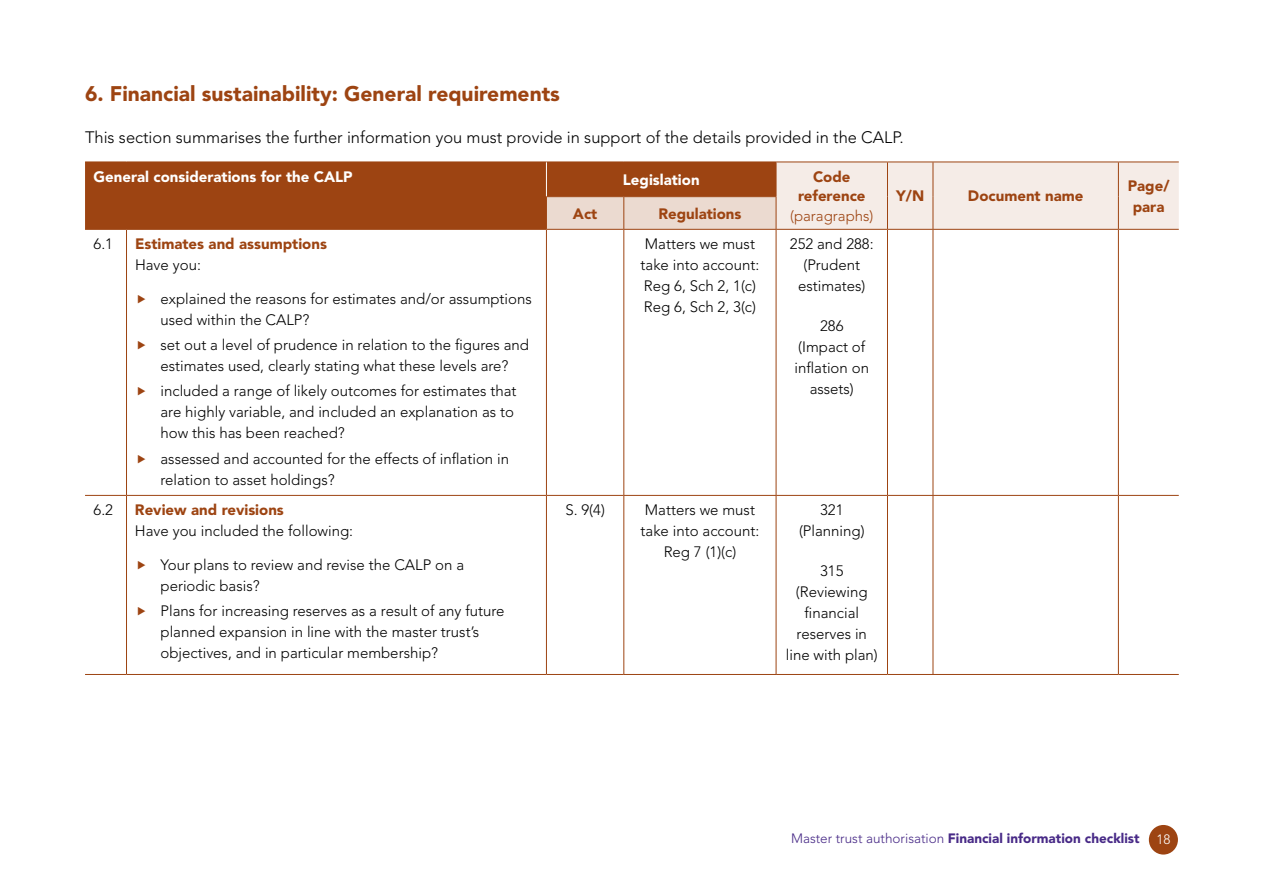
<style>
.page{position:relative;width:1263px;height:893px;background:#fff}
.page>*{position:absolute;margin:0;border:0;box-sizing:border-box;transform-origin:0 0}
.t1{font:900 21px "Avenir LT Std";color:#9d4412}
.t2{font:300 16.5px "Avenir LT Std";color:#000}
.t3{font:300 15px/21px "Avenir LT Std";color:#000}
.t4{font:900 15px/19.5px "Avenir LT Std";color:#9d4412;text-align:center}
.t5{font:900 15px "Avenir LT Std";color:#fff}
.t6{font:300 15px "Avenir LT Std";color:#9d4412}
.t7{font:900 13.5px "Avenir LT Std";color:#482a87}
.s1{font-weight:300}
.s2{font-weight:300;color:#fff}
</style>
<div class="page">
<div style="left:1149px;top:825px;width:29px;height:29px;background:#9d4412;border-radius:50%"></div>
<div style="left:85px;top:163px;width:461px;height:66px;background:#9d4412"></div>
<svg style="left:547px;top:163px;width:632px;height:66px"></svg>
<hr style="left:776px;top:162px;width:111px;height:1px;background:#9d4412">
<hr style="left:623px;top:197px;width:1px;height:32px;background:#9d4412">
<hr style="left:776px;top:197px;width:1px;height:32px;background:#9d4412">
<hr style="left:546px;top:229px;width:78px;height:1px;background:#9d4412">
<hr style="left:624px;top:229px;width:152px;height:1px;background:#9d4412">
<hr style="left:623px;top:230px;width:1px;height:265px;background:#9d4412">
<hr style="left:776px;top:229px;width:111px;height:1px;background:#9d4412">
<hr style="left:776px;top:230px;width:1px;height:265px;background:#9d4412">
<hr style="left:546px;top:495px;width:78px;height:1px;background:#9d4412">
<hr style="left:624px;top:495px;width:152px;height:1px;background:#9d4412">
<hr style="left:623px;top:496px;width:1px;height:178px;background:#9d4412">
<hr style="left:776px;top:495px;width:111px;height:1px;background:#9d4412">
<hr style="left:776px;top:496px;width:1px;height:178px;background:#9d4412">
<hr style="left:776px;top:674px;width:111px;height:1px;background:#9d4412">
<hr style="left:887px;top:162px;width:46px;height:1px;background:#9d4412">
<hr style="left:887px;top:162px;width:1px;height:35px;background:#9d4412">
<hr style="left:1118px;top:162px;width:61px;height:1px;background:#9d4412">
<hr style="left:887px;top:197px;width:1px;height:32px;background:#9d4412">
<hr style="left:887px;top:229px;width:46px;height:1px;background:#9d4412">
<hr style="left:887px;top:230px;width:1px;height:265px;background:#9d4412">
<hr style="left:1118px;top:229px;width:61px;height:1px;background:#9d4412">
<hr style="left:887px;top:495px;width:46px;height:1px;background:#9d4412">
<hr style="left:887px;top:496px;width:1px;height:178px;background:#9d4412">
<hr style="left:1118px;top:495px;width:61px;height:1px;background:#9d4412">
<hr style="left:887px;top:674px;width:46px;height:1px;background:#9d4412">
<hr style="left:1118px;top:674px;width:61px;height:1px;background:#9d4412">
<hr style="left:85px;top:162px;width:41px;height:1px;background:#9d4412">
<hr style="left:126px;top:162px;width:420px;height:1px;background:#9d4412">
<hr style="left:546px;top:197px;width:1px;height:32px;background:#9d4412">
<hr style="left:85px;top:229px;width:41px;height:1px;background:#9d4412">
<hr style="left:126px;top:229px;width:420px;height:1px;background:#9d4412">
<hr style="left:126px;top:230px;width:1px;height:265px;background:#9d4412">
<hr style="left:546px;top:230px;width:1px;height:265px;background:#9d4412">
<hr style="left:85px;top:495px;width:41px;height:1px;background:#9d4412">
<hr style="left:126px;top:495px;width:420px;height:1px;background:#9d4412">
<hr style="left:126px;top:496px;width:1px;height:178px;background:#9d4412">
<hr style="left:546px;top:496px;width:1px;height:178px;background:#9d4412">
<hr style="left:85px;top:674px;width:41px;height:1px;background:#9d4412">
<hr style="left:126px;top:674px;width:420px;height:1px;background:#9d4412">
<hr style="left:546px;top:162px;width:78px;height:1px;background:#9d4412">
<hr style="left:624px;top:162px;width:152px;height:1px;background:#9d4412">
<hr style="left:776px;top:162px;width:1px;height:34px;background:#9d4412">
<hr style="left:546px;top:196px;width:78px;height:1px;background:#9d4412">
<hr style="left:624px;top:196px;width:152px;height:1px;background:#9d4412">
<hr style="left:546px;top:674px;width:78px;height:1px;background:#9d4412">
<hr style="left:624px;top:674px;width:152px;height:1px;background:#9d4412">
<hr style="left:546px;top:162px;width:1px;height:34px;background:#fff">
<hr style="left:933px;top:162px;width:185px;height:1px;background:#9d4412">
<hr style="left:933px;top:162px;width:1px;height:35px;background:#9d4412">
<hr style="left:1118px;top:162px;width:1px;height:35px;background:#9d4412">
<hr style="left:933px;top:197px;width:1px;height:32px;background:#9d4412">
<hr style="left:1118px;top:197px;width:1px;height:32px;background:#9d4412">
<hr style="left:933px;top:229px;width:185px;height:1px;background:#9d4412">
<hr style="left:933px;top:230px;width:1px;height:265px;background:#9d4412">
<hr style="left:1118px;top:230px;width:1px;height:265px;background:#9d4412">
<hr style="left:933px;top:495px;width:185px;height:1px;background:#9d4412">
<hr style="left:933px;top:496px;width:1px;height:178px;background:#9d4412">
<hr style="left:1118px;top:496px;width:1px;height:178px;background:#9d4412">
<hr style="left:933px;top:674px;width:185px;height:1px;background:#9d4412">
<h1 class="t1" style="left:85px;top:81px;width:476px">6. Financial sustainability: General requirements</h1>
<p class="t2" style="left:85px;top:127px;width:820px">This section summarises the further information you must provide in support of the details provided in the CALP.</p>
<p class="t5" style="left:94px;top:167px;width:261px">General considerations for the CALP</p>
<p class="t5" style="left:623px;top:171px;width:78px">Legislation</p>
<p class="t4" style="left:798px;top:167px;width:69px">Code reference</p>
<p class="t6" style="left:790px;top:207px;width:85px">(paragraphs)</p>
<p class="t4" style="left:573px;top:204px;width:26px">Act</p>
<p class="t4" style="left:658px;top:204px;width:85px">Regulations</p>
<p class="t3" style="left:94px;top:234px;width:21px">6.1</p>
<p class="t4" style="left:135px;top:234px;width:193px">Estimates and assumptions</p>
<p class="t3" style="left:135px;top:255px;width:67px">Have you:</p>
<p class="t3" style="left:161px;top:288px;width:373px">explained the reasons for estimates and/or assumptions used within the CALP?</p>
<p class="t3" style="left:161px;top:335px;width:370px">set out a level of prudence in relation to the figures and estimates used, clearly stating what these levels are?</p>
<p class="t3" style="left:161px;top:381px;width:357px">included a range of likely outcomes for estimates that are highly variable, and included an explanation as to how this has been reached?</p>
<p class="t3" style="left:161px;top:448px;width:350px">assessed and accounted for the effects of inflation in relation to asset holdings?</p>
<p class="t3" style="left:94px;top:500px;width:21px">6.2</p>
<p class="t4" style="left:135px;top:500px;width:150px">Review and revisions</p>
<p class="t3" style="left:135px;top:521px;width:220px">Have you included the following:</p>
<p class="t3" style="left:161px;top:554px;width:305px">Your plans to review and revise the CALP on a periodic basis?</p>
<p class="t3" style="left:161px;top:601px;width:346px">Plans for increasing reserves as a result of any future planned expansion in line with the master trust’s objectives, and in particular membership?</p>
<p class="t3" style="left:641px;top:234px;width:120px">Matters we must take into account:<br>Reg 6, Sch 2, 1(c)<br>Reg 6, Sch 2, 3(c)</p>
<p class="t3" style="left:790px;top:234px;width:85px;text-align:center">252 and 288: (Prudent estimates)</p>
<p class="t3" style="left:794px;top:316px;width:76px;text-align:center">286 (Impact of inflation on assets)</p>
<p class="t3" style="left:565px;top:500px;width:41px">S. 9(4)</p>
<p class="t3" style="left:641px;top:500px;width:120px;text-align:center">Matters we must take into account:<br>Reg 7 (1)(c)</p>
<p class="t3" style="left:799px;top:500px;width:67px;text-align:center">321 (Planning)</p>
<p class="t3" style="left:786px;top:561px;width:93px;text-align:center">315 (Reviewing financial reserves in line with plan)</p>
<p class="t4" style="left:896px;top:186px;width:30px">Y/N</p>
<p class="t4" style="left:968px;top:186px;width:117px">Document name</p>
<p class="t4" style="left:1128px;top:175px;width:43px;line-height:21px">Page/ para</p>
<p class="t7" style="left:791px;top:830px;width:381px"><span class="s1">Master trust authorisation</span> Financial information checklist <span class="s2">18</span></p>
</div>
